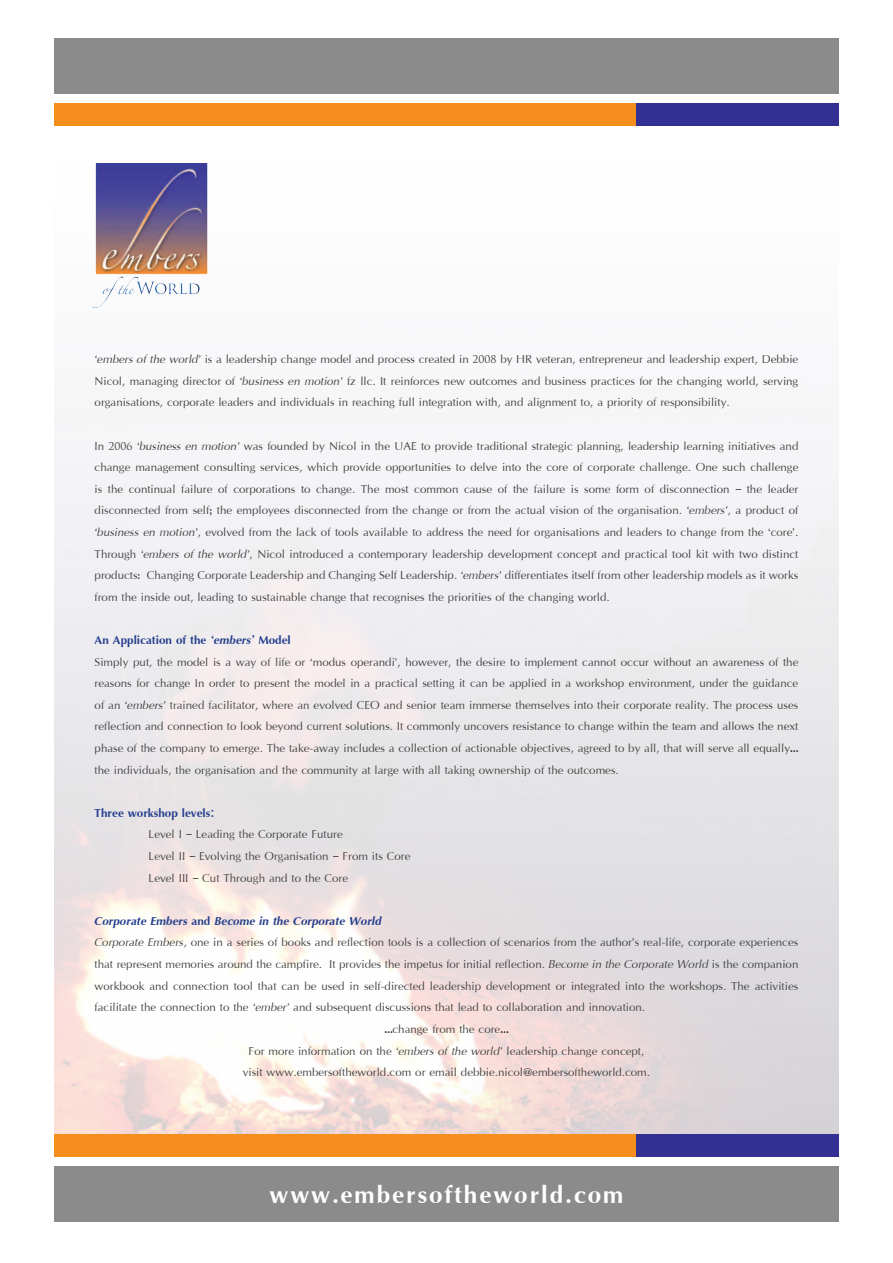
<style>
.page{position:relative;width:893px;height:1263px;background:#fff}
.page>*{position:absolute;margin:0;border:0;box-sizing:border-box;transform-origin:0 0}
.t1{font:37.5px "Iris UPC Bold";letter-spacing:.05em;color:#fff}
.t2{font:18px/21.6px "Iris UPC";color:#3e3e3f}
.t3{font:18px "Iris UPC Bold";color:#253f8e}
.t4{font:italic 18px "Iris UPC Bold";color:#253f8e}
.t5{font:10.5px "Trajan Pro";color:#3e3e3f}
.s1{font-family:"Iris UPC Italic"}
.s2{font-style:italic}
.s3{font-style:normal}
</style>
<div class="page">
<div style="left:54px;top:38px;width:785px;height:56px;background:#8b8b8b"></div>
<div style="left:54px;top:104px;width:592px;height:22px;background:#f68e1e"></div>
<div style="left:636px;top:104px;width:203px;height:22px;background:#323092"></div>
<div style="left:54px;top:1166px;width:785px;height:56px;background:#8b8b8b"></div>
<div style="left:54px;top:1134px;width:592px;height:22px;background:#f68e1e"></div>
<div style="left:636px;top:1134px;width:203px;height:22px;background:#323092"></div>
<img style="left:85px;top:163px;width:128px;height:148px">
<p class="t2" style="left:95px;top:348px;width:705px"><span class="s1">‘embers of the world</span> ai s<span class="s1">’</span> leadership change model and process created in<br>Nicol, managing director of <span class="s1">‘business en motion</span> llcfz<span class="s1">’</span> It. reinforces new outcomes and business practices for the changing world, serving organisations, corporate leaders and individuals in reaching full integration with, and alignment a,t o priority of responsibility.</p>
<p class="t2" style="left:137px;top:434px;width:663px"><span class="s1">‘business en motion’</span> was founded by Nicol in the UAE to provide traditional strategic planning, leadership learning initiatives and</p>
<p class="t2" style="left:500px;top:348px;width:299px">by HR veteran, entrepreneur and leadership expert, Debbie</p>
<p class="t5" style="left:473px;top:353px;width:25px">2008</p>
<p class="t5" style="left:108px;top:439px;width:25px">2006</p>
<p class="t2" style="left:95px;top:434px;width:705px">In<br>change management consulting services, which provide opportunities to delve into the core of corporate challenge. One such challenge is the continual failure of corporations to change. The most common cause of the failure is some form of disconnection – the leader disconnected from self; the employees disconnected from the change or from the actual vision of the organisation <span class="s1">‘</span>. <span class="s1">embers</span> a,<span class="s1">’</span> product of <span class="s1">‘business en motion</span>,<span class="s1">’</span> evolved from the lack of tools available to address the need for organisations and leaders to change from the ‘core.‘ Through <span class="s1">‘embers of the world</span>,<span class="s1">’</span> Nicol introduced a contemporary leadership development concept and practical tool kit with two distinct products: Changing Corporate Leadership and Changing Self Leadership <span class="s1">‘</span>. <span class="s1">embers’</span> differentiates itself from other leadership models itas works from the inside out, leading to sustainable change that recognises the priorities of the changing world.</p>
<p class="t3" style="left:95px;top:627px;width:198px">An Application of the <span class="s2">‘embers’</span> Model</p>
<p class="t2" style="left:95px;top:650px;width:705px;text-align:justify">Simply put, the model ais way of life or ‘modus operandi,’ however, the desire to implement cannot occur without an awareness of the reasons for change In order to present the model ain practical setting it can be applied ain workshop environment, under the guidance anof <span class="s1">‘embers’</span> trained facilitator, where an evolved CEO and senior team immerse themselves into their corporate reality. The process uses reflection and connection to look beyond current solutions It. commonly uncovers resistance to change within the team and allows the next phase of the company to emerge. The take-away includes a collection of actionable objectives, agreed byto all, that will serve all equally... the individuals, the organisation and the community at large with all taking ownership of the outcomes.</p>
<p class="t3" style="left:95px;top:800px;width:121px">Three workshop levels:</p>
<p class="t2" style="left:149px;top:823px;width:263px">Level I – Leading the Corporate Future<br>Level II – Evolving the Organisation – From its Core<br>Level III – Cut Through and to the Core</p>
<p class="t4" style="left:95px;top:908px;width:289px">Corporate Embers <span class="s3">and</span> Become in the Corporate World</p>
<p class="t2" style="left:95px;top:931px;width:705px"><span class="s1">Corporate Embers</span>, one ain series of books and reflection tools ais collection of scenarios from the authors’ real-life, corporate experiences</p>
<p class="t2" style="left:95px;top:952px;width:705px">that represent memories around the campfire It. provides the impetus for initial reflection. <span class="s1">Become in the Corporate World</span> is the companion</p>
<p class="t2" style="left:95px;top:974px;width:705px">workbook and connection tool that can be used in self-directed leadership development or integrated into the workshops. The activities</p>
<p class="t2" style="left:95px;top:996px;width:552px">facilitate the connection to the <span class="s1">‘ember’</span> and subsequent discussions that lead to collaboration and innovation.</p>
<p class="t2" style="left:384px;top:1017px;width:126px">…change from the core...</p>
<p class="t2" style="left:249px;top:1039px;width:397px">For more information on the <span class="s1">‘embers of the world’</span> leadership change concept,</p>
<p class="t2" style="left:243px;top:1060px;width:409px">visit www.embersoftheworld.com or email debbie.nicol@embersoftheworld.com.</p>
<h1 class="t1" style="left:270px;top:1167px;width:355px">www.embersoftheworld.com</h1>
</div>
